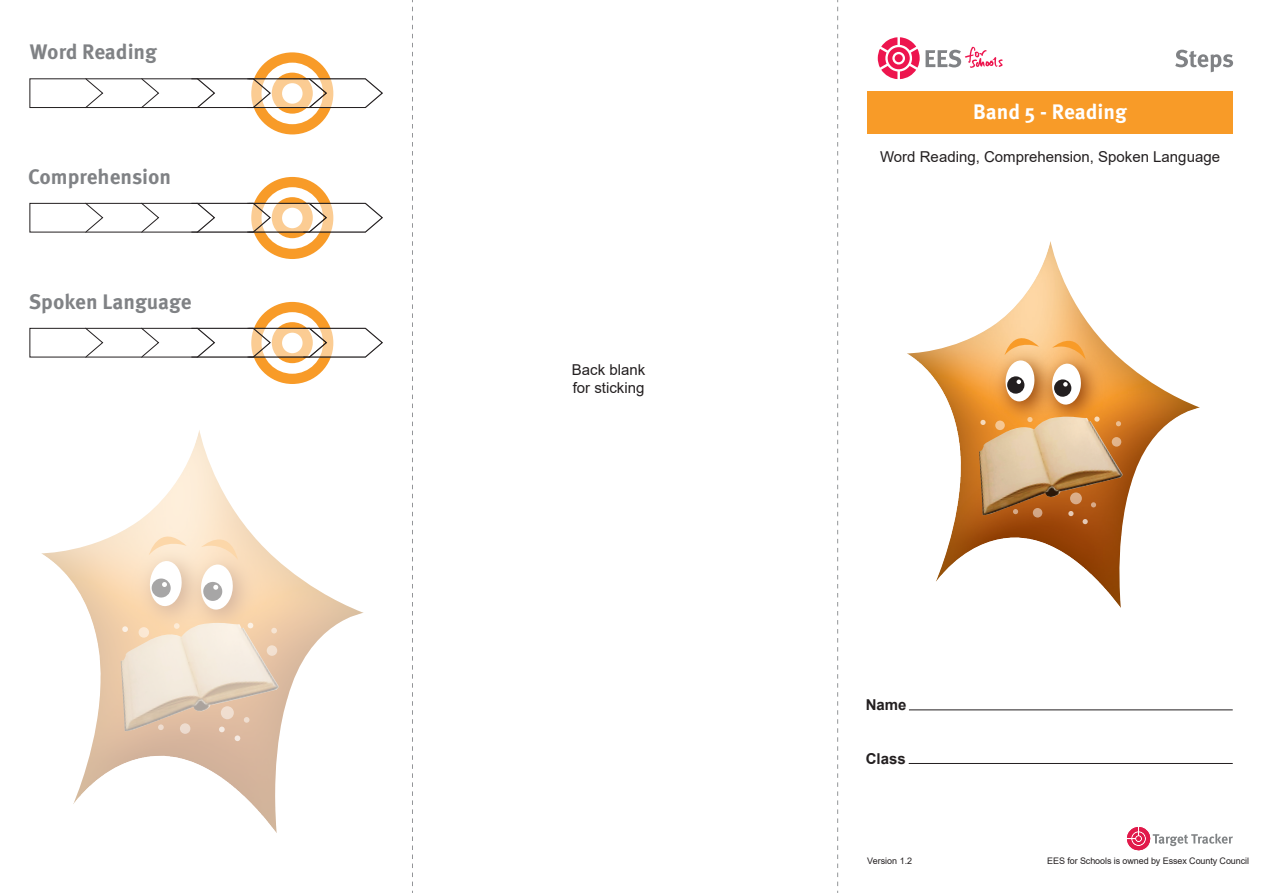
<style>
.page{position:relative;width:1263px;height:893px;background:#fff}
.page>*{position:absolute;margin:0;border:0;box-sizing:border-box;transform-origin:0 0}
.t1{font:700 21px "Meta OT";color:#808285}
.t2{font:700 21px "Meta OT";color:#fff}
.t3{font:15px/18px "Arial";color:#231f20}
.t4{font:700 15px "Arial";color:#231f20}
.t5{font:9px "Arial";letter-spacing:-.01em;color:#231f20}
</style>
<div class="page">
<svg style="left:412px;top:0;width:1px;height:893px"></svg>
<svg style="left:837px;top:0;width:1px;height:893px"></svg>
<img style="left:907px;top:241px;width:293px;height:367px">
<img style="left:985px;top:340px;width:66px;height:77px">
<img style="left:1032px;top:344px;width:78px;height:73px">
<svg style="left:1004px;top:323px;width:35px;height:79px"></svg>
<svg style="left:1051px;top:326px;width:35px;height:79px"></svg>
<img style="left:979px;top:417px;width:144px;height:98px">
<svg style="left:1070px;top:492px;width:12px;height:12px"></svg>
<svg style="left:980px;top:420px;width:5px;height:5px"></svg>
<svg style="left:1116px;top:421px;width:5px;height:5px"></svg>
<svg style="left:1094px;top:416px;width:5px;height:6px"></svg>
<svg style="left:1091px;top:502px;width:5px;height:5px"></svg>
<svg style="left:1027px;top:417px;width:5px;height:5px"></svg>
<svg style="left:1068px;top:511px;width:5px;height:5px"></svg>
<svg style="left:1082px;top:519px;width:6px;height:5px"></svg>
<svg style="left:1013px;top:509px;width:5px;height:5px"></svg>
<svg style="left:995px;top:421px;width:10px;height:9px"></svg>
<svg style="left:1112px;top:437px;width:9px;height:10px"></svg>
<svg style="left:1033px;top:508px;width:9px;height:10px"></svg>
<img style="left:41px;top:430px;width:323px;height:403px">
<img style="left:128px;top:539px;width:72px;height:84px">
<img style="left:179px;top:542px;width:86px;height:81px">
<svg style="left:149px;top:520px;width:38px;height:87px"></svg>
<svg style="left:200px;top:523px;width:38px;height:87px"></svg>
<img style="left:121px;top:623px;width:158px;height:108px">
<div style="left:221px;top:706px;width:13px;height:13px;background:#f0ded0;border-radius:50%"></div>
<svg style="left:122px;top:626px;width:6px;height:6px"></svg>
<svg style="left:271px;top:628px;width:6px;height:5px"></svg>
<svg style="left:248px;top:623px;width:5px;height:5px"></svg>
<svg style="left:244px;top:717px;width:5px;height:6px"></svg>
<svg style="left:174px;top:623px;width:6px;height:6px"></svg>
<svg style="left:219px;top:727px;width:6px;height:5px"></svg>
<svg style="left:235px;top:735px;width:5px;height:6px"></svg>
<svg style="left:158px;top:724px;width:6px;height:6px"></svg>
<div style="left:139px;top:627px;width:10px;height:11px;background:#fbe8d3;border-radius:50%"></div>
<div style="left:267px;top:645px;width:10px;height:11px;background:#f3e1d1;border-radius:50%"></div>
<div style="left:180px;top:723px;width:10px;height:11px;background:#eddbcf;border-radius:50%"></div>
<div style="left:251px;top:52px;width:82px;height:82px;background:#f89b28;border-radius:50%"></div>
<div style="left:262px;top:63px;width:61px;height:61px;background:#fff;border-radius:50%"></div>
<div style="left:272px;top:73px;width:41px;height:41px;background:#f89b28;border-radius:50%"></div>
<svg style="left:29px;top:78px;width:354px;height:31px"></svg>
<div style="left:251px;top:177px;width:82px;height:82px;background:#f89b28;border-radius:50%"></div>
<div style="left:262px;top:187px;width:61px;height:62px;background:#fff;border-radius:50%"></div>
<svg style="left:272px;top:197px;width:41px;height:41px"></svg>
<svg style="left:29px;top:203px;width:354px;height:30px"></svg>
<div style="left:251px;top:302px;width:82px;height:82px;background:#f89b28;border-radius:50%"></div>
<div style="left:262px;top:312px;width:61px;height:62px;background:#fff;border-radius:50%"></div>
<svg style="left:272px;top:322px;width:41px;height:41px"></svg>
<svg style="left:29px;top:328px;width:354px;height:30px"></svg>
<div style="left:867px;top:91px;width:366px;height:42px;background:#f89b28"></div>
<hr style="left:909px;top:709px;width:324px;height:1px;background:#231f20">
<hr style="left:909px;top:763px;width:324px;height:1px;background:#231f20">
<svg style="left:1127px;top:827px;width:106px;height:24px"></svg>
<svg style="left:1175px;top:50px;width:58px;height:22px"></svg>
<svg style="left:878px;top:37px;width:125px;height:42px"></svg>
<h1 class="t1" style="left:30px;top:38px;width:129px">Word Reading</h1>
<h1 class="t1" style="left:28px;top:163px;width:144px">Comprehension</h1>
<h1 class="t1" style="left:29px;top:288px;width:164px">Spoken Language</h1>
<p class="t3" style="left:572px;top:361px;width:75px">Back blank for sticking</p>
<h1 class="t2" style="left:973px;top:98px;width:155px">Band 5 - Reading</h1>
<p class="t3" style="left:880px;top:148px;width:341px">Word Reading, Comprehension, Spoken Language</p>
<p class="t4" style="left:866px;top:694px;width:42px">Name</p>
<p class="t4" style="left:866px;top:748px;width:42px">Class</p>
<p class="t5" style="left:867px;top:854px;width:47px">Version 1.2</p>
<p class="t5" style="left:1047px;top:854px;width:203px">EES for Schools is owned by Essex County Council</p>
</div>
